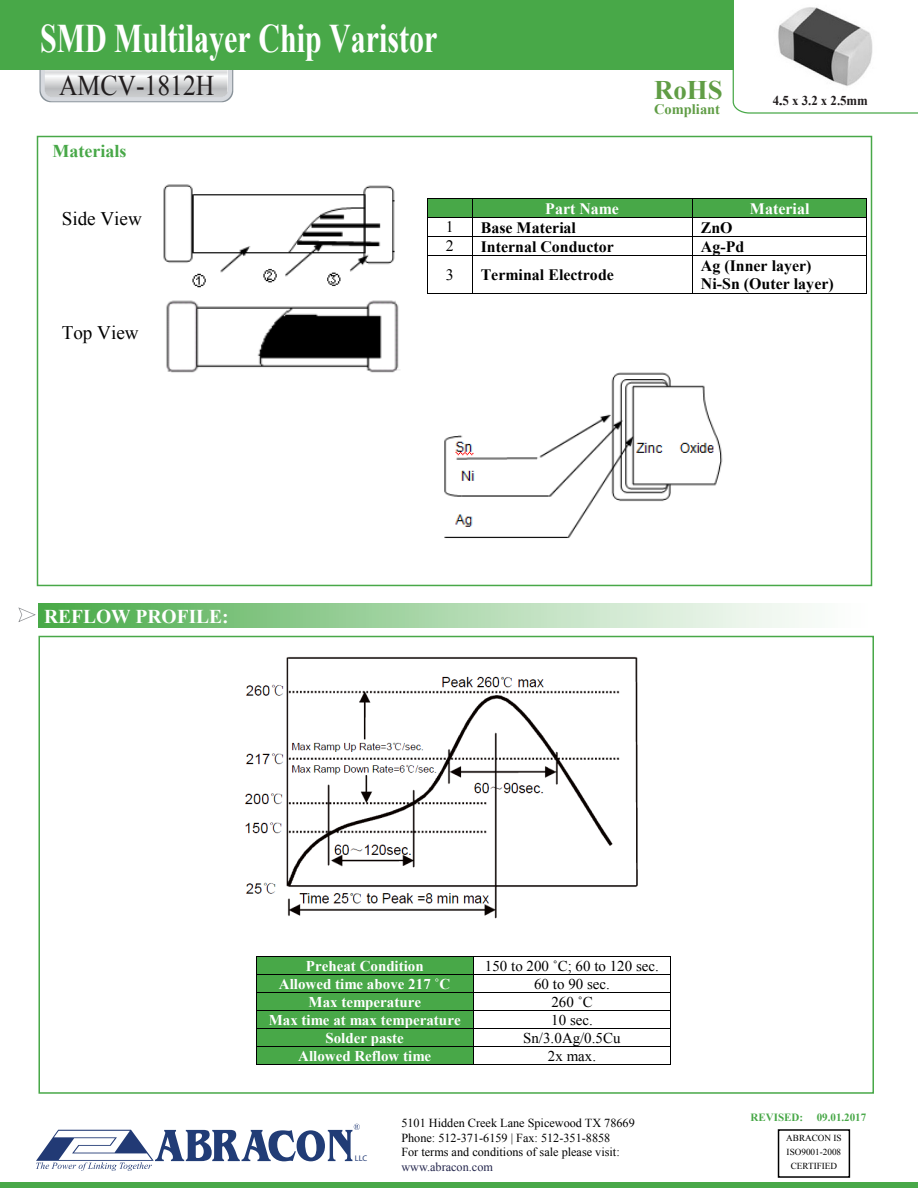
<style>
.page{position:relative;width:918px;height:1188px;background:#fff}
.page>*{position:absolute;margin:0;border:0;box-sizing:border-box;transform-origin:0 0}
.t1{font:700 40.5px "Times New Roman";color:#fff;scale:.74 1}
.t2{font:28.5px "Times New Roman";color:#211d1e;scale:.9 1}
.t3{font:700 26.85px "Times New Roman";color:#609d45}
.t4{font:700 19.5px "Times New Roman";color:#fff}
.t5{font:19.2px "Times New Roman";color:#000}
.t6{font:700 18px "Times New Roman";color:#48a848}
.t7{font:700 15.9px/18.5px "Times New Roman";color:#000}
.t8{font:700 15.9px "Times New Roman";color:#fff}
.t9{font:15.9px "Times New Roman";color:#000}
.t10{font:700 15px "Times New Roman";color:#fff}
.t11{font:15px "Times New Roman";letter-spacing:.005em;color:#000}
.t12{font:700 14.55px "Times New Roman";color:#609d45}
.t13{font:700 13.5px "Times New Roman";color:#211d1e;scale:.95 1}
.t14{font:12.3px/14.7px "Times New Roman";color:#000}
.t15{font:12.3px "Times New Roman";color:#24264d}
.t16{font:700 11.1px "Times New Roman";color:#48a848}
.t17{font:9.15px/13.8px "Times New Roman";color:#000;text-align:center}
.t18{font:700 8.25px "Trajan Pro";color:#223a75}
</style>
<div class="page">
<svg style="left:39px;top:70px;width:194px;height:32px;background:#d4d5d8"></svg>
<div style="left:0;top:0;width:733px;height:70px;background:#48a848"></div>
<div style="left:0;top:1183px;width:918px;height:5px;background:#48a848"></div>
<svg style="left:733px;top:0;width:185px;height:114px"></svg>
<img style="left:774px;top:0;width:106px;height:91px">
<div style="left:37px;top:136px;width:835px;height:450px;border:2px solid #48a848"></div>
<div style="left:38px;top:604px;width:843px;height:23px;background:linear-gradient(to right,#4eac4e,#fff)"></div>
<svg style="left:18px;top:607px;width:18px;height:15px"></svg>
<div style="left:38px;top:636px;width:836px;height:458px;border:2px solid #48a848"></div>
<img style="left:444px;top:372px;width:279px;height:166px">
<img style="left:163px;top:184px;width:237px;height:189px">
<img style="left:245px;top:657px;width:393px;height:262px">
<div style="left:257px;top:957px;width:8px;height:17px;background:#48a848"></div>
<div style="left:465px;top:957px;width:8px;height:17px;background:#48a848"></div>
<div style="left:265px;top:957px;width:200px;height:17px;background:#48a848"></div>
<hr style="left:257px;top:956px;width:216px;height:1px;background:#000">
<hr style="left:473px;top:956px;width:198px;height:1px;background:#000">
<div style="left:257px;top:975px;width:8px;height:17px;background:#48a848"></div>
<div style="left:465px;top:975px;width:8px;height:17px;background:#48a848"></div>
<div style="left:265px;top:975px;width:200px;height:17px;background:#48a848"></div>
<hr style="left:257px;top:974px;width:216px;height:1px;background:#000">
<hr style="left:473px;top:974px;width:198px;height:1px;background:#000">
<div style="left:257px;top:993px;width:8px;height:17px;background:#48a848"></div>
<div style="left:465px;top:993px;width:8px;height:17px;background:#48a848"></div>
<div style="left:265px;top:993px;width:200px;height:17px;background:#48a848"></div>
<hr style="left:257px;top:992px;width:216px;height:1px;background:#000">
<hr style="left:473px;top:992px;width:198px;height:1px;background:#000">
<div style="left:257px;top:1011px;width:8px;height:17px;background:#48a848"></div>
<div style="left:465px;top:1011px;width:8px;height:17px;background:#48a848"></div>
<div style="left:265px;top:1011px;width:200px;height:17px;background:#48a848"></div>
<hr style="left:257px;top:1010px;width:216px;height:1px;background:#000">
<hr style="left:473px;top:1010px;width:198px;height:1px;background:#000">
<div style="left:257px;top:1029px;width:8px;height:17px;background:#48a848"></div>
<div style="left:465px;top:1029px;width:8px;height:17px;background:#48a848"></div>
<div style="left:265px;top:1029px;width:200px;height:17px;background:#48a848"></div>
<hr style="left:257px;top:1028px;width:216px;height:1px;background:#000">
<hr style="left:473px;top:1028px;width:198px;height:1px;background:#000">
<div style="left:257px;top:1047px;width:8px;height:17px;background:#48a848"></div>
<div style="left:465px;top:1047px;width:8px;height:17px;background:#48a848"></div>
<div style="left:265px;top:1047px;width:200px;height:17px;background:#48a848"></div>
<hr style="left:257px;top:1046px;width:216px;height:1px;background:#000">
<hr style="left:473px;top:1046px;width:198px;height:1px;background:#000">
<svg style="left:256px;top:956px;width:1px;height:109px"></svg>
<hr style="left:257px;top:1064px;width:216px;height:1px;background:#000">
<svg style="left:473px;top:957px;width:1px;height:107px"></svg>
<hr style="left:473px;top:1064px;width:198px;height:1px;background:#000">
<div style="left:428px;top:199px;width:8px;height:18px;background:#48a848"></div>
<div style="left:464px;top:199px;width:8px;height:18px;background:#48a848"></div>
<div style="left:436px;top:199px;width:28px;height:18px;background:#48a848"></div>
<div style="left:473px;top:199px;width:8px;height:18px;background:#48a848"></div>
<div style="left:684px;top:199px;width:8px;height:18px;background:#48a848"></div>
<div style="left:481px;top:199px;width:203px;height:18px;background:#48a848"></div>
<div style="left:693px;top:199px;width:8px;height:18px;background:#48a848"></div>
<div style="left:858px;top:199px;width:9px;height:18px;background:#48a848"></div>
<div style="left:701px;top:199px;width:157px;height:18px;background:#48a848"></div>
<hr style="left:428px;top:198px;width:44px;height:1px;background:#000">
<hr style="left:473px;top:198px;width:219px;height:1px;background:#000">
<hr style="left:693px;top:198px;width:174px;height:1px;background:#000">
<hr style="left:428px;top:217px;width:44px;height:1px;background:#000">
<hr style="left:473px;top:217px;width:219px;height:1px;background:#000">
<hr style="left:693px;top:217px;width:174px;height:1px;background:#000">
<hr style="left:428px;top:236px;width:44px;height:1px;background:#000">
<hr style="left:473px;top:236px;width:219px;height:1px;background:#000">
<hr style="left:693px;top:236px;width:174px;height:1px;background:#000">
<svg style="left:427px;top:198px;width:1px;height:58px"></svg>
<hr style="left:428px;top:255px;width:44px;height:1px;background:#000">
<svg style="left:472px;top:198px;width:1px;height:58px"></svg>
<hr style="left:473px;top:255px;width:219px;height:1px;background:#000">
<svg style="left:692px;top:198px;width:1px;height:58px"></svg>
<hr style="left:693px;top:255px;width:174px;height:1px;background:#000">
<hr style="left:427px;top:256px;width:1px;height:37px;background:#000">
<hr style="left:428px;top:293px;width:44px;height:1px;background:#000">
<hr style="left:472px;top:256px;width:1px;height:37px;background:#000">
<hr style="left:473px;top:293px;width:219px;height:1px;background:#000">
<hr style="left:692px;top:256px;width:1px;height:37px;background:#000">
<hr style="left:693px;top:293px;width:174px;height:1px;background:#000">
<hr style="left:867px;top:256px;width:1px;height:37px;background:#000">
<div style="left:778px;top:1129px;width:72px;height:49px;border:2px solid #000"></div>
<svg style="left:36px;top:1124px;width:324px;height:47px"></svg>
<h1 class="t1" style="left:40px;top:10px;width:539px">SMD Multilayer Chip Varistor</h1>
<h2 class="t2" style="left:59px;top:67px;width:174px">AMCV-1812H</h2>
<h3 class="t3" style="left:654px;top:71px;width:70px">RoHS</h3>
<h3 class="t6" style="left:53px;top:138px;width:75px">Materials</h3>
<p class="t12" style="left:654px;top:99px;width:68px">Compliant</p>
<p class="t13" style="left:773px;top:92px;width:102px">4 5 x 3.2 x 2.5mm</p>
<p class="t13" style="left:779px;top:92px;width:5px">.</p>
<h3 class="t5" style="left:62px;top:206px;width:82px">Side View</h3>
<h3 class="t5" style="left:62px;top:320px;width:78px">Top View</h3>
<h3 class="t4" style="left:44px;top:603px;width:186px">REFLOW PROFILE:</h3>
<p class="t8" style="left:545px;top:197px;width:75px">Part Name</p>
<p class="t8" style="left:750px;top:197px;width:61px">Material</p>
<p class="t9" style="left:446px;top:216px;width:9px">1</p>
<p class="t7" style="left:481px;top:218px;width:97px">Base Material</p>
<p class="t7" style="left:701px;top:218px;width:33px">ZnO</p>
<p class="t9" style="left:446px;top:235px;width:9px">2</p>
<p class="t7" style="left:481px;top:237px;width:135px">Internal Conductor</p>
<p class="t7" style="left:701px;top:237px;width:45px">Ag-Pd</p>
<p class="t9" style="left:446px;top:264px;width:9px">3</p>
<p class="t7" style="left:481px;top:265px;width:135px">Terminal Electrode</p>
<p class="t7" style="left:701px;top:256px;width:134px">Ag (Inner layer)<br>Ni-Sn (Outer layer)</p>
<p class="t10" style="left:306px;top:955px;width:119px">Preheat Condition</p>
<p class="t11" style="left:485px;top:955px;width:175px">150 to 200 ˚C; 60 to 120 sec.</p>
<p class="t10" style="left:279px;top:973px;width:173px">Allowed time above 217 ˚C</p>
<p class="t11" style="left:534px;top:973px;width:77px">60 to 90 sec.</p>
<p class="t10" style="left:309px;top:991px;width:114px">Max temperature</p>
<p class="t11" style="left:551px;top:991px;width:43px">260 ˚C</p>
<p class="t10" style="left:269px;top:1009px;width:194px">Max time at max temperature</p>
<p class="t11" style="left:551px;top:1009px;width:43px">10 sec.</p>
<p class="t10" style="left:325px;top:1027px;width:80px">Solder paste</p>
<p class="t11" style="left:523px;top:1027px;width:99px">Sn/3.0Ag/0.5Cu</p>
<p class="t10" style="left:298px;top:1045px;width:134px">Allowed Reflow time</p>
<p class="t11" style="left:548px;top:1045px;width:50px">2x max.</p>
<p class="t18" style="left:355px;top:1153px;width:14px">LLC</p>
<p class="t14" style="left:401px;top:1115px;width:235px">5101 Hidden Creek Lane Spicewood TX 78669<br>Phone: 512-371-6159 | Fax: 512-351-8858<br>For terms and conditions of sale please visit:</p>
<p class="t15" style="left:401px;top:1159px;width:93px">www.abracon.com</p>
<p class="t16" style="left:751px;top:1109px;width:117px">REVISED: 09.01.2017</p>
<p class="t17" style="left:786px;top:1131px;width:57px">ABRACON IS<br>ISO9001-2008<br>CERTIFIED</p>
</div>
